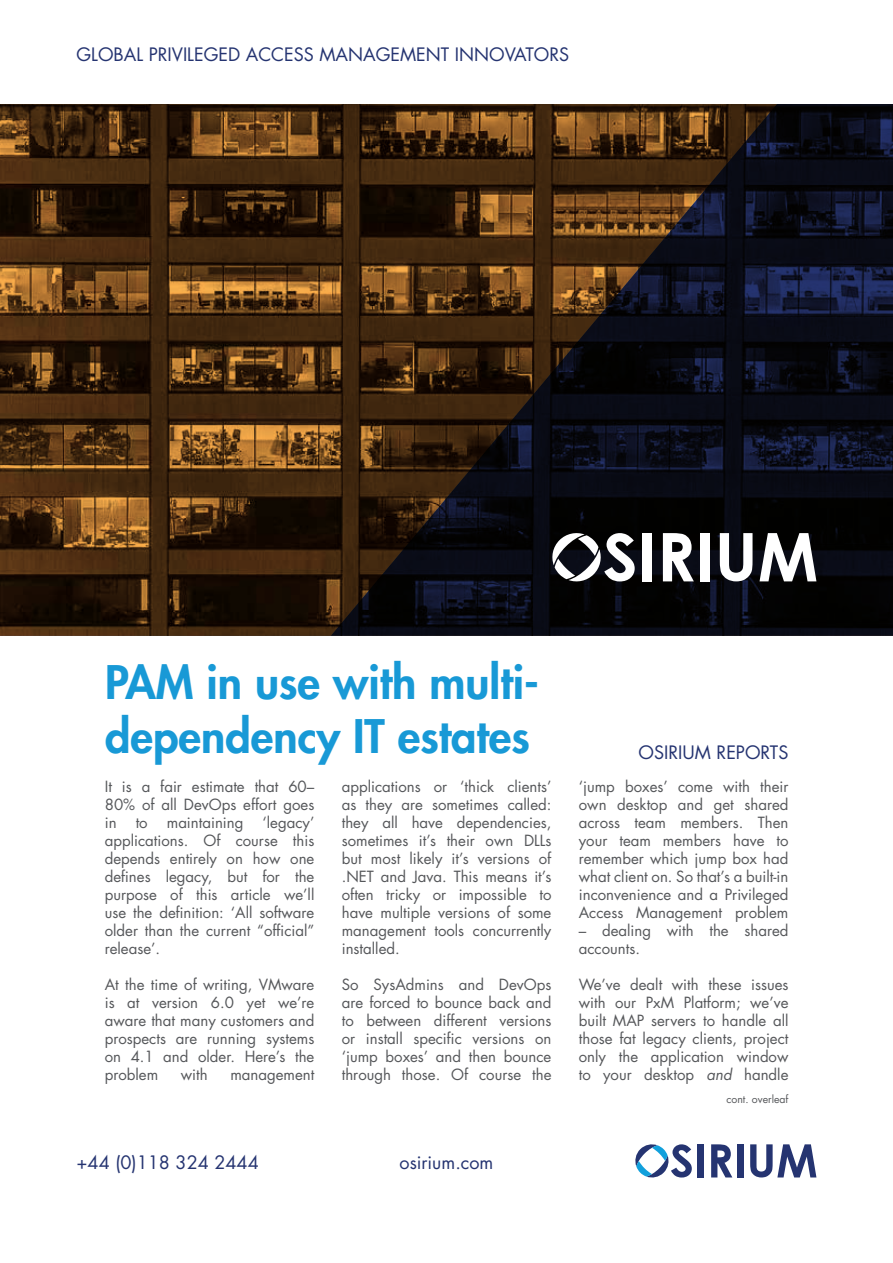
<style>
.page{position:relative;width:893px;height:1263px;background:#fff}
.page>*{position:absolute;margin:0;border:0;box-sizing:border-box;transform-origin:0 0}
.t1{font:800 45px/54px "Futura Std";color:#1899d6}
.t2{font:18px "Futura Std";color:#253471}
.t3{font:15px/18px "Futura Std";color:#55575a;text-align:justify}
.t4{font:10.5px "Futura Std";color:#55575a}
.s1{font-style:italic}
</style>
<div class="page">
<svg style="left:864px;top:104px;width:29px;height:532px;background:#0a0c19"></svg>
<svg style="left:0;top:104px;width:864px;height:532px;background:#332112"></svg>
<div style="left:643px;top:533px;width:9px;height:48px;background:#fff"></div>
<svg style="left:663px;top:533px;width:31px;height:48px"></svg>
<div style="left:701px;top:533px;width:9px;height:48px;background:#fff"></div>
<svg style="left:720px;top:533px;width:32px;height:48px"></svg>
<svg style="left:759px;top:533px;width:57px;height:48px"></svg>
<svg style="left:552px;top:533px;width:83px;height:48px"></svg>
<div style="left:697px;top:1144px;width:7px;height:33px;background:#253471"></div>
<svg style="left:711px;top:1144px;width:21px;height:33px"></svg>
<div style="left:737px;top:1144px;width:6px;height:33px;background:#253471"></div>
<svg style="left:750px;top:1144px;width:66px;height:33px"></svg>
<svg style="left:635px;top:1144px;width:57px;height:34px"></svg>
<p class="t2" style="left:77px;top:43px;width:494px">GLOBAL PRIVILEGED ACCESS MANAGEMENT INNOVATORS</p>
<h1 class="t1" style="left:105px;top:656px;width:435px">PAM in use with multi&shy;dependency IT estates</h1>
<p class="t3" style="left:105px;top:778px;width:211px">It is a fair estimate that 60– 80% of all DevOps effort goes in</p>
<p class="t3" style="left:105px;top:814px;width:211px;text-indent:158px">‘legacy’ applications. Of course this depends entirely on how one defines legacy, but for the purpose of this article we’ll use the definition: ‘All software older than the current “official” release’.</p>
<p class="t3" style="left:105px;top:976px;width:211px">At the time of writing, VMware is at version 6.0 yet we’re aware that many customers and prospects are running systems on 4.1 and older. Here’s the problem</p>
<p class="t3" style="left:136px;top:814px;width:14px">to</p>
<p class="t3" style="left:167px;top:814px;width:78px">maintaining</p>
<p class="t3" style="left:181px;top:1066px;width:28px">with</p>
<p class="t3" style="left:230px;top:1066px;width:86px">management</p>
<p class="t3" style="left:342px;top:778px;width:211px">applications or ‘thick clients’ as they are sometimes called: they all have dependencies, sometimes it’s their own DLLs but most likely it’s versions of .NET and Java. This means it’s often tricky or impossible to have multiple versions of some management tools concurrently installed.</p>
<p class="t3" style="left:342px;top:976px;width:211px">So SysAdmins and DevOps are forced to bounce back and to between different versions or install specific versions on ‘jump boxes’ and then bounce through those. Of course the</p>
<p class="t2" style="left:77px;top:1150px;width:184px">+44 (0)118 324 2444</p>
<p class="t2" style="left:400px;top:1150px;width:95px">osirium.com</p>
<p class="t2" style="left:639px;top:741px;width:151px">OSIRIUM REPORTS</p>
<p class="t3" style="left:579px;top:778px;width:211px">‘jump boxes’ come with their own desktop and get shared across team members. Then your team members have to remember which jump box had what client on. So that’s a built-in inconvenience and a Privileged Access Management problem</p>
<p class="t3" style="left:579px;top:922px;width:211px">– dealing with the shared accounts.</p>
<p class="t3" style="left:579px;top:976px;width:211px">We’ve dealt with these issues with our PxM Platform; we’ve built MAP servers to handle all those fat legacy clients, project only the application window to your desktop <span class="s1">and</span> handle</p>
<p class="t4" style="left:726px;top:1093px;width:63px">cont. overleaf</p>
</div>
